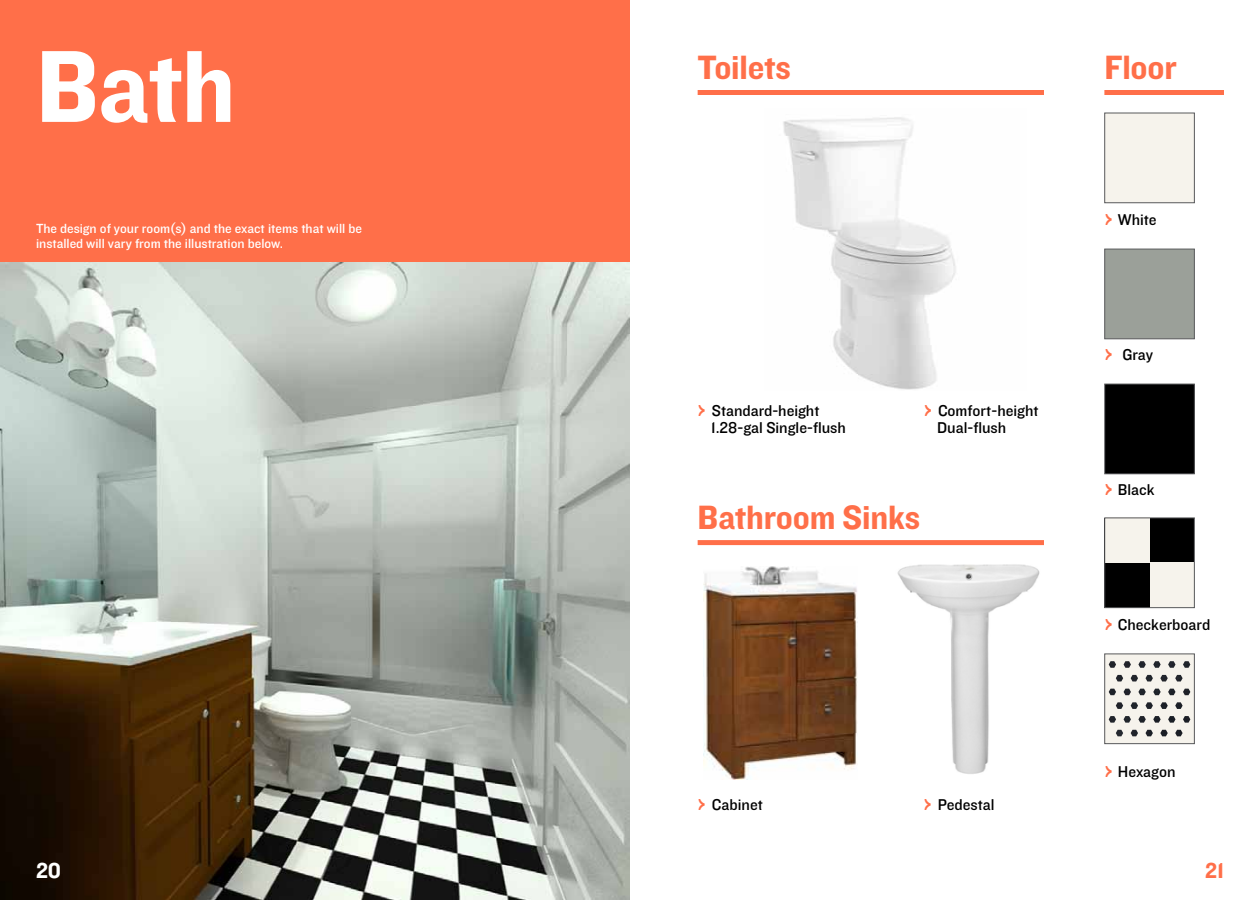
<style>
.page{position:relative;width:1260px;height:900px;background:#fff}
.page>*{position:absolute;margin:0;border:0;box-sizing:border-box;transform-origin:0 0}
.t1{font:106.25px "Knockout 51 Middleweight";color:#fff}
.t2{font:35px "Knockout 51 Middleweight";letter-spacing:-.005em;color:#ff6f49}
.t3{font:22.5px "Knockout 51 Middleweight";color:#fff}
.t4{font:22.5px "Knockout 51 Middleweight";color:#ff6f49}
.t5{font:16.25px/17.5px "Knockout 31 Junior Middlewt";color:#000}
.t6{font:13.75px/15px "Knockout 31 Junior Middlewt";color:#fff}
.s1{font-size:27.5px;color:#ff6f49}
</style>
<div class="page">
<div style="left:0;top:0;width:630px;height:900px;background:#ff6f49"></div>
<img style="left:0;top:263px;width:630px;height:637px">
<img style="left:897px;top:564px;width:143px;height:210px">
<div style="left:1104px;top:90px;width:120px;height:5px;background:#ff6f49"></div>
<img style="left:783px;top:117px;width:173px;height:273px">
<img style="left:704px;top:567px;width:153px;height:213px">
<div style="left:698px;top:90px;width:346px;height:5px;background:#ff6f49"></div>
<div style="left:698px;top:540px;width:346px;height:5px;background:#ff6f49"></div>
<div style="left:1104px;top:113px;width:91px;height:90px;background:#f6f3ec;border:1px solid #58595b"></div>
<div style="left:1104px;top:249px;width:91px;height:90px;background:#9ba099;border:1px solid #58595b"></div>
<div style="left:1104px;top:654px;width:91px;height:90px;background:#f6f3ec;border:1px solid #58595b"></div>
<img style="left:1109px;top:661px;width:81px;height:75px">
<div style="left:1105px;top:384px;width:89px;height:90px;background:#000"></div>
<div style="left:1104px;top:384px;width:91px;height:90px;border:1px solid #58595b"></div>
<div style="left:1105px;top:518px;width:89px;height:90px;background:#000"></div>
<div style="left:1105px;top:518px;width:45px;height:45px;background:#f6f3ec"></div>
<div style="left:1150px;top:563px;width:45px;height:45px;background:#f6f3ec"></div>
<div style="left:1104px;top:518px;width:91px;height:90px;border:1px solid #58595b"></div>
<h1 class="t1" style="left:36px;top:15px;width:201px">Bath</h1>
<p class="t6" style="left:36px;top:220px;width:328px">The design of your room(s) and the exact items that will be installed will vary from the illustration below.</p>
<h2 class="t2" style="left:698px;top:43px;width:95px">Toilets</h2>
<p class="t5" style="left:711px;top:401px;width:136px;text-indent:-13px"><span class="s1">›</span> Standard-height<br>1.28-gal Single-flush</p>
<p class="t5" style="left:937px;top:401px;width:103px;text-indent:-13px"><span class="s1">›</span> Comfort-height<br>Dual-flush</p>
<h2 class="t2" style="left:698px;top:493px;width:224px">Bathroom Sinks</h2>
<p class="t5" style="left:698px;top:795px;width:67px"><span class="s1">›</span> Cabinet</p>
<p class="t5" style="left:923px;top:795px;width:72px"><span class="s1">›</span> Pedestal</p>
<h2 class="t2" style="left:1104px;top:43px;width:74px">Floor</h2>
<p class="t5" style="left:1104px;top:210px;width:54px"><span class="s1">›</span> White</p>
<p class="t5" style="left:1104px;top:345px;width:50px"><span class="s1">›</span> Gray</p>
<p class="t5" style="left:1104px;top:480px;width:52px"><span class="s1">›</span> Black</p>
<p class="t5" style="left:1104px;top:615px;width:107px"><span class="s1">›</span> Checkerboard</p>
<p class="t5" style="left:1104px;top:762px;width:73px"><span class="s1">›</span> Hexagon</p>
<h3 class="t3" style="left:36px;top:855px;width:27px">20</h3>
<h3 class="t4" style="left:1205px;top:855px;width:20px">21</h3>
</div>
